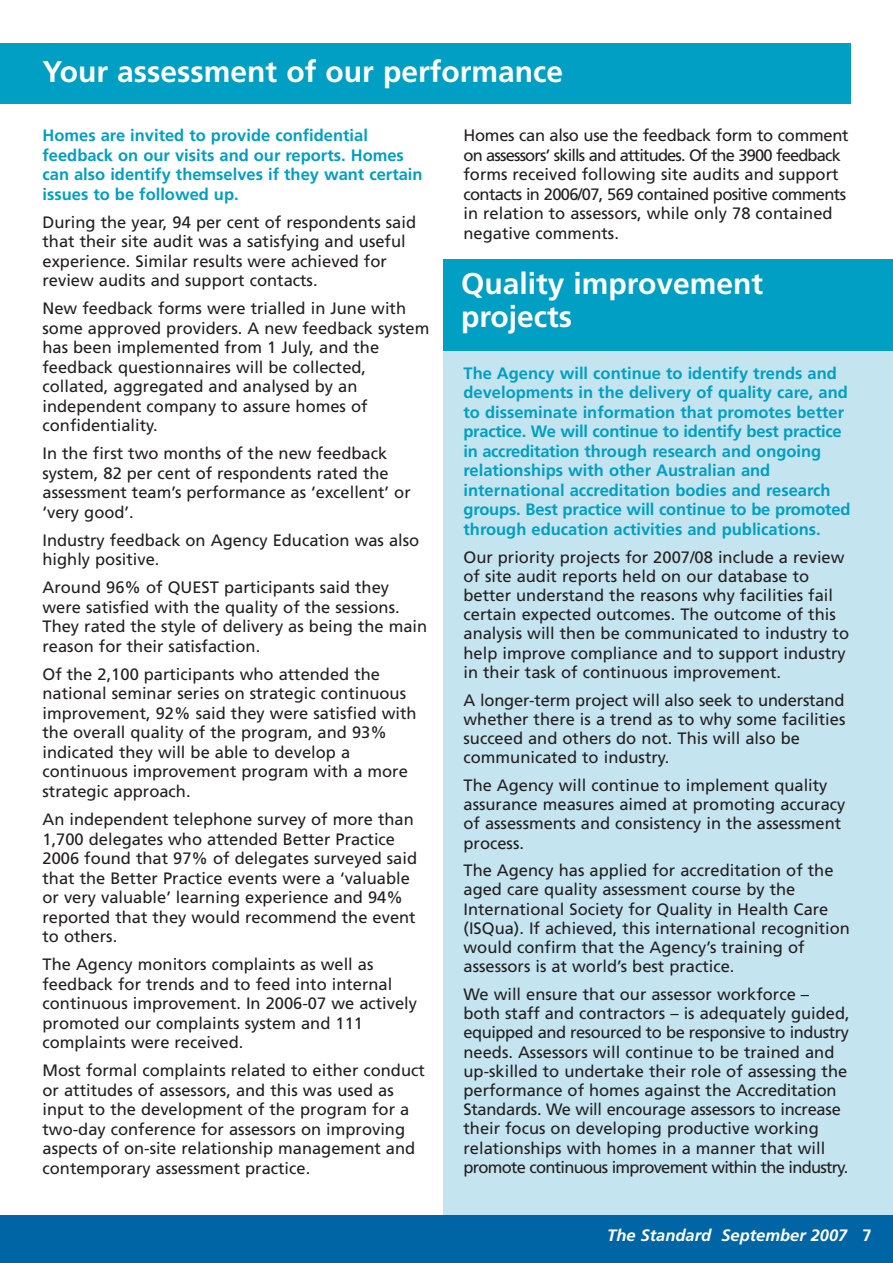
<style>
.page{position:relative;width:893px;height:1263px;background:#fff}
.page>*{position:absolute;margin:0;border:0;box-sizing:border-box;transform-origin:0 0}
.t1{font:700 30px/33px "Frutiger";color:#fff}
.t2{font:16.5px/19.5px "Frutiger";color:#231f20}
.t3{font:700 16.5px/19.5px "Frutiger";color:#009fc3}
.t4{font:italic 700 16.5px "Frutiger";color:#fff}
.s1{font-style:normal}
</style>
<div class="page">
<div style="left:444px;top:349px;width:449px;height:871px;background:#c4e5f0"></div>
<div style="left:0;top:43px;width:850px;height:61px;background:#009fc3"></div>
<div style="left:0;top:1215px;width:893px;height:48px;background:#0065a4"></div>
<div style="left:444px;top:260px;width:449px;height:91px;background:#009fc3"></div>
<h1 class="t1" style="left:43px;top:57px;width:522px">Your assessment of our performance</h1>
<p class="t3" style="left:43px;top:127px;width:382px">Homes are invited to provide confidential feedback on our visits and our reports. Homes can also identify themselves if they want certain issues to be followed up.</p>
<p class="t2" style="left:43px;top:214px;width:375px">During the year, 94 per cent of respondents said that their site audit was a satisfying and useful experience. Similar results were achieved for review audits and support contacts.</p>
<p class="t2" style="left:43px;top:300px;width:388px">New feedback forms were trialled in June with some approved providers. A new feedback system has been implemented from 1 July, and the feedback questionnaires will be collected, collated, aggregated and analysed by an independent company to assure homes of confidentiality.</p>
<p class="t2" style="left:43px;top:445px;width:370px">In the first two months of the new feedback system, 82 per cent of respondents rated the assessment team’s performance as ‘excellent’ or ‘very good’.</p>
<p class="t2" style="left:43px;top:532px;width:378px">Industry feedback on Agency Education was also highly positive.</p>
<p class="t2" style="left:43px;top:579px;width:386px">Around 96% of QUEST participants said they were satisfied with the quality of the sessions.<br>They rated the style of delivery as being the main reason for their satisfaction.</p>
<p class="t2" style="left:43px;top:666px;width:376px">Of the 2,100 participants who attended the national seminar series on strategic continuous improvement, 92% said they were satisfied with the overall quality of the program, and 93% indicated they will be able to develop a continuous improvement program with a more strategic approach.</p>
<p class="t2" style="left:43px;top:811px;width:376px">An independent telephone survey of more than 1,700 delegates who attended Better Practice 2006 found that 97% of delegates surveyed said that the Better Practice events were a ‘valuable or very valuable’ learning experience and 94% reported that they would recommend the event to others.</p>
<p class="t2" style="left:43px;top:956px;width:376px">The Agency monitors complaints as well as feedback for trends and to feed into internal continuous improvement. In 2006-07 we actively promoted our complaints system and 111 complaints were received.</p>
<p class="t2" style="left:43px;top:1062px;width:384px">Most formal complaints related to either conduct or attitudes of assessors, and this was used as input to the development of the program for a two-day conference for assessors on improving aspects of on-site relationship management and contemporary assessment practice.</p>
<p class="t2" style="left:463px;top:127px;width:387px">Homes can also use the feedback form to comment on assessors’ skills and attitudes. Of the 3900 feedback forms received following site audits and support contacts in 2006/07, 569 contained positive comments in relation to assessors, while only 78 contained negative comments.</p>
<h1 class="t1" style="left:461px;top:269px;width:304px">Quality improvement projects</h1>
<p class="t3" style="left:463px;top:365px;width:389px">The Agency will continue to identify trends and developments in the delivery of quality care, and to disseminate information that promotes better practice. We will continue to identify best practice in accreditation through research and ongoing relationships with other Australian and international accreditation bodies and research groups. Best practice will continue to be promoted through education activities and publications.</p>
<p class="t2" style="left:463px;top:549px;width:387px">Our priority projects for 2007/08 include a review of site audit reports held on our database to better understand the reasons why facilities fail certain expected outcomes. The outcome of this analysis will then be communicated to industry to help improve compliance and to support industry in their task of continuous improvement.</p>
<p class="t2" style="left:463px;top:691px;width:383px">A longer-term project will also seek to understand whether there is a trend as to why some facilities succeed and others do not. This will also be communicated to industry.</p>
<p class="t2" style="left:463px;top:777px;width:383px">The Agency will continue to implement quality assurance measures aimed at promoting accuracy of assessments and consistency in the assessment process.</p>
<p class="t2" style="left:463px;top:862px;width:388px">The Agency has applied for accreditation of the aged care quality assessment course by the International Society for Quality in Health Care (ISQua). If achieved, this international recognition would confirm that the Agency’s training of assessors is at world’s best practice.</p>
<p class="t2" style="left:463px;top:986px;width:388px">We will ensure that our assessor workforce – both staff and contractors – is adequately guided, equipped and resourced to be responsive to industry needs. Assessors will continue to be trained and up-skilled to undertake their role of assessing the performance of homes against the Accreditation Standards. We will encourage assessors to increase their focus on developing productive working relationships with homes in a manner that will promote continuous improvement within the industry.</p>
<p class="t4" style="left:607px;top:1229px;width:266px">The Standard September 2007 <span class="s1">7</span></p>
</div>
